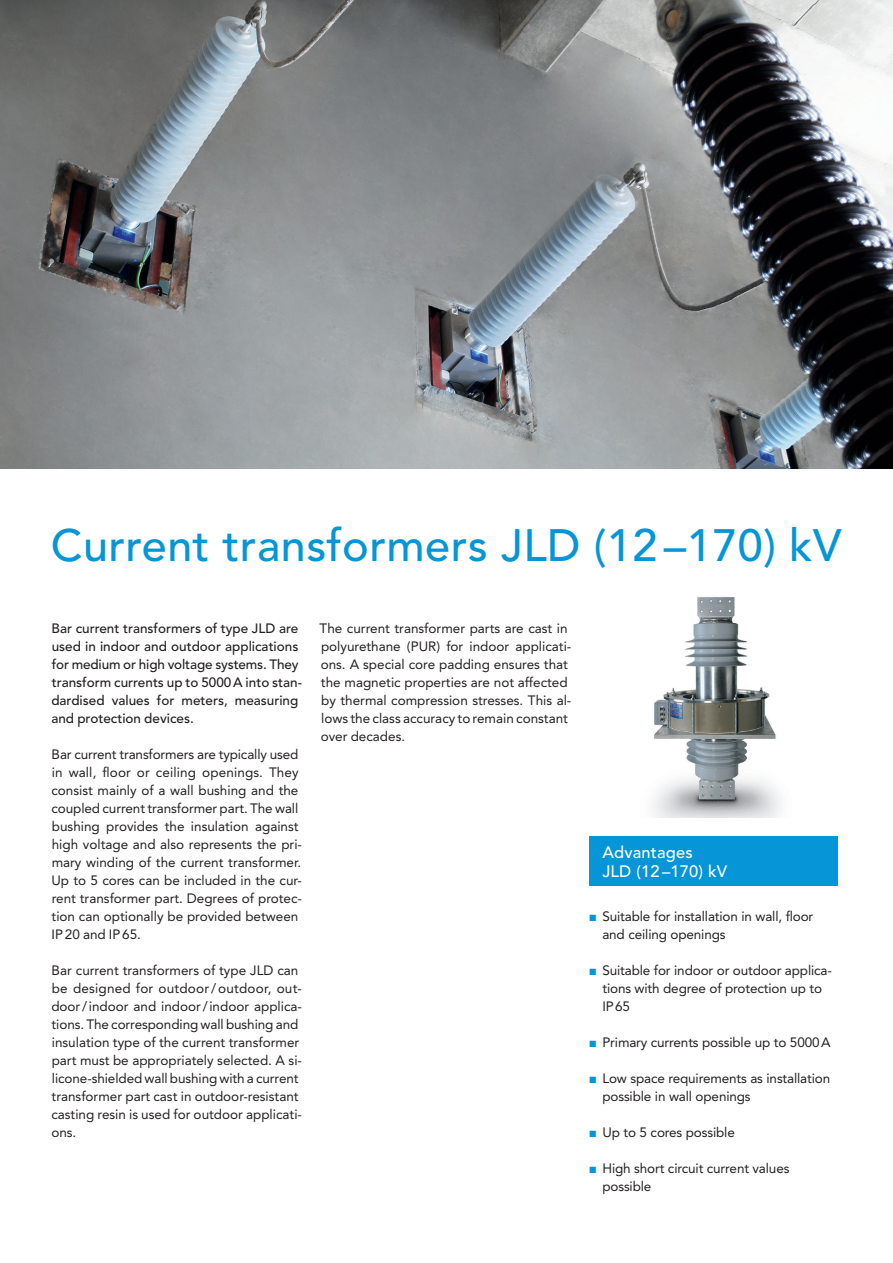
<style>
.page{position:relative;width:893px;height:1263px;background:#fff}
.page>*{position:absolute;margin:0;border:0;box-sizing:border-box;transform-origin:0 0}
.t1{font:500 45px "Avenir LT Std";letter-spacing:.01em;color:#0695d6}
.t2{font:500 16.5px/18.8px "Avenir LT Std";letter-spacing:.01em;color:#fff}
.t3{font:13.5px/18px "Avenir LT Std";color:#231f20}
.t4{font:500 13.5px/18px "Avenir LT Std";color:#231f20}
.s1{color:#0695d6}
</style>
<div class="page">
<img style="left:0;top:0;width:893px;height:469px">
<img style="left:653px;top:597px;width:128px;height:220px">
<div style="left:590px;top:836px;width:248px;height:50px;background:#0695d6"></div>
<h1 class="t1" style="left:51px;top:520px;width:792px">Current transformers JLD (12 –170) kV</h1>
<p class="t4" style="left:51px;top:620px;width:252px">Bar current transformers of type JLD are used in indoor and outdoor applications for medium or high voltage systems. They transform currents up to 5000A into stan&shy;dardised values for meters, measuring and protection devices.</p>
<p class="t3" style="left:51px;top:746px;width:252px">Bar current transformers are typically used in wall, floor or ceiling openings. They consist mainly of a wall bushing and the coupled current transformer part. The wall bushing provides the insulation against high voltage and also represents the pri&shy;mary winding of the current transformer.<br>Up to 5 cores can be included in the cur&shy;rent transformer part. Degrees of protec&shy;tion can optionally be provided between IP20 and IP65.</p>
<p class="t3" style="left:51px;top:962px;width:252px">Bar current transformers of type JLD can be designed for outdoor/ outdoor, out&shy;door/indoor and indoor/indoor applica&shy;tions. The corresponding wall bushing and insulation type of the current transformer part must be appropriately selected. A si&shy;licone-shielded wall bushing with a current transformer part cast in outdoor-resistant casting resin is used for outdoor applicati&shy;ons.</p>
<p class="t3" style="left:320px;top:620px;width:253px">The current transformer parts are cast in polyurethane (PUR) for indoor applicati&shy;ons. A special core padding ensures that the magnetic properties are not affected by thermal compression stresses. This al&shy;lows the class accuracy to remain constant over decades.</p>
<p class="t2" style="left:602px;top:843px;width:126px">Advantages<br>JLD (12 –170) kV</p>
<p class="t3" style="left:602px;top:908px;width:212px;text-indent:-13px"><span class="s1">■</span> Suitable for installation in wall, floor and ceiling openings</p>
<p class="t3" style="left:602px;top:962px;width:231px;text-indent:-13px"><span class="s1">■</span> Suitable for indoor or outdoor applica&shy;tions with degree of protection up to<br>IP65</p>
<p class="t3" style="left:590px;top:1034px;width:242px"><span class="s1">■</span> Primary currents possible up to 5000A</p>
<p class="t3" style="left:602px;top:1070px;width:229px;text-indent:-13px"><span class="s1">■</span> Low space requirements as installation possible in wall openings</p>
<p class="t3" style="left:590px;top:1124px;width:147px"><span class="s1">■</span> Up to 5 cores possible</p>
<p class="t3" style="left:602px;top:1160px;width:189px;text-indent:-13px"><span class="s1">■</span> High short circuit current values possible</p>
</div>
